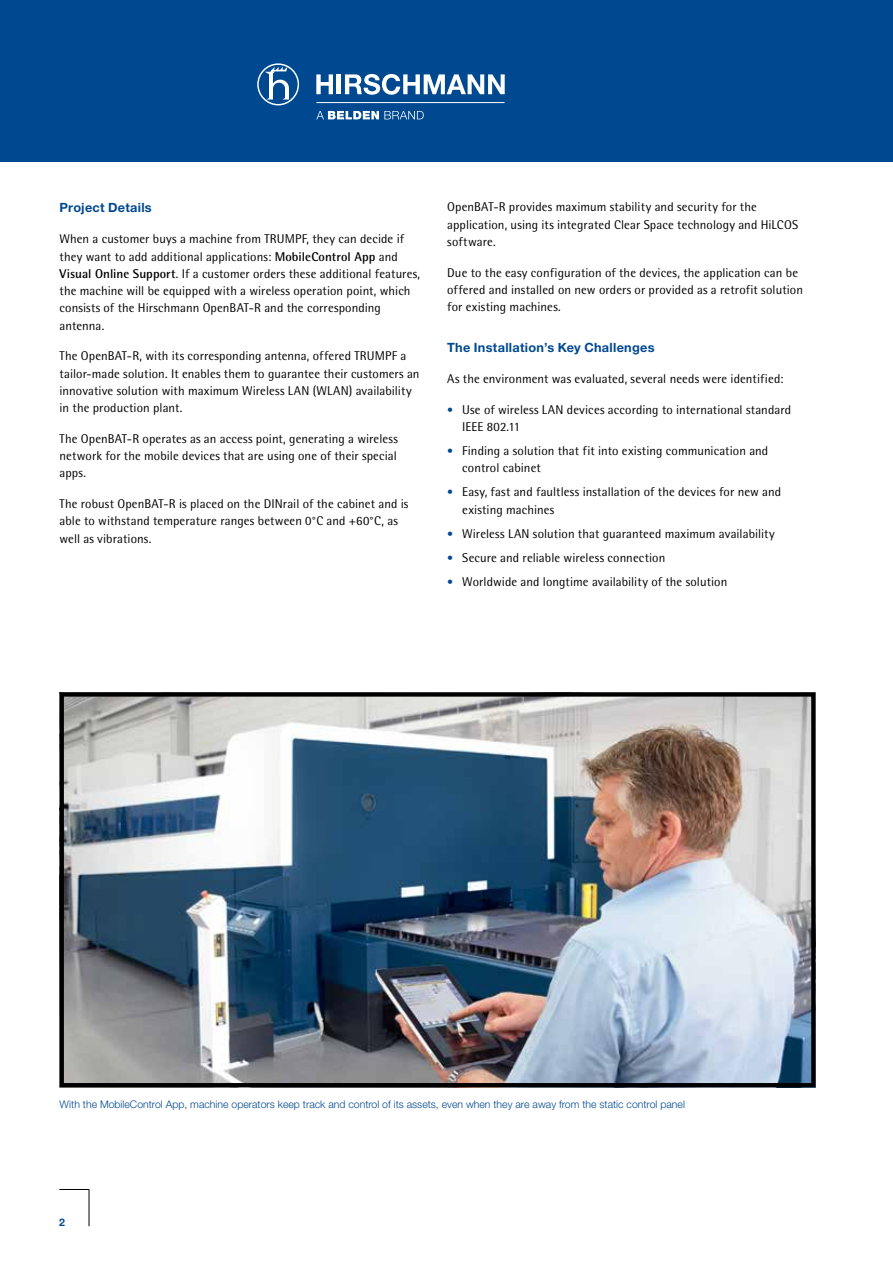
<style>
.page{position:relative;width:893px;height:1263px;background:#fff}
.page>*{position:absolute;margin:0;border:0;box-sizing:border-box;transform-origin:0 0}
.t1{font:12.75px/17.2px "Rotis Semi Sans Std";letter-spacing:.005em;color:#000}
.t2{font:700 12.75px "Helvetica Neue";letter-spacing:.02em;color:#004990}
.t3{font:300 10.5px "Helvetica Neue";color:#004990}
.t4{font:700 10.5px "Helvetica Neue";color:#004990}
.s1{font-weight:700}
.s2{font-family:"Helvetica Neue LT";font-stretch:condensed;font-size:12px;color:#004990}
</style>
<div class="page">
<hr style="left:59px;top:1189px;width:30px;height:1px;background:#000">
<hr style="left:89px;top:1190px;width:1px;height:36px;background:#000">
<div style="left:0;top:0;width:893px;height:162px;background:#004990"></div>
<img style="left:65px;top:697px;width:746px;height:385px">
<div style="left:60px;top:692px;width:756px;height:395px;border:4px solid #000"></div>
<svg style="left:316px;top:111px;width:108px;height:8px"></svg>
<svg style="left:316px;top:74px;width:17px;height:20px"></svg>
<hr style="left:337px;top:74px;width:4px;height:20px;background:#fff">
<svg style="left:257px;top:63px;width:42px;height:42px"></svg>
<svg style="left:345px;top:74px;width:160px;height:21px"></svg>
<hr style="left:316px;top:102px;width:189px;height:1px;background:#fff">
<p class="t2" style="left:60px;top:200px;width:94px">Project Details</p>
<p class="t1" style="left:60px;top:230px;width:362px">When a customer buys a machine from TRUMPF, they can decide if they want to add additional applications: <span class="s1">MobileControl App</span> and <span class="s1">Visual Online Support</span>. If a customer orders these additional features, the machine will be equipped with a wireless operation point, which consists of the Hirschmann OpenBAT-R and the corresponding antenna.</p>
<p class="t1" style="left:60px;top:347px;width:361px">The OpenBAT-R, with its corresponding antenna, offered TRUMPF a tailor-made solution. It enables them to guarantee their customers an innovative solution with maximum Wireless LAN (WLAN) availability in the production plant.</p>
<p class="t1" style="left:60px;top:430px;width:340px;text-align:justify">The OpenBAT-R operates as an access point, generating a wireless network for the mobile devices that are using one of their special apps.</p>
<p class="t1" style="left:60px;top:495px;width:350px">The robust OpenBAT-R is placed on the DINrail of the cabinet and is able to withstand temperature ranges between 0°C and +60°C, as well as vibrations.</p>
<p class="t1" style="left:447px;top:198px;width:352px">OpenBAT-R provides maximum stability and security for the application, using its integrated Clear Space technology and HiLCOS software.</p>
<p class="t1" style="left:447px;top:264px;width:357px">Due to the easy configuration of the devices, the application can be offered and installed on new orders or provided as a retrofit solution for existing machines.</p>
<p class="t2" style="left:447px;top:340px;width:209px">The Installation’s Key Challenges</p>
<p class="t1" style="left:447px;top:370px;width:338px">As the environment was evaluated, several needs were identified:</p>
<p class="t1" style="left:462px;top:401px;width:330px;text-indent:-15px"><span class="s2">•</span> Use of wireless LAN devices according to international standard<br>IEEE 802.11</p>
<p class="t1" style="left:462px;top:442px;width:308px;text-indent:-15px"><span class="s2">•</span> Finding a solution that fit into existing communication and control cabinet</p>
<p class="t1" style="left:462px;top:483px;width:320px;text-indent:-15px"><span class="s2">•</span> Easy, fast and faultless installation of the devices for new and existing machines</p>
<p class="t1" style="left:447px;top:525px;width:329px"><span class="s2">•</span> Wireless LAN solution that guaranteed maximum availability</p>
<p class="t1" style="left:447px;top:549px;width:220px"><span class="s2">•</span> Secure and reliable wireless connection</p>
<p class="t1" style="left:447px;top:573px;width:282px"><span class="s2">•</span> Worldwide and longtime availability of the solution</p>
<p class="t3" style="left:60px;top:1097px;width:627px">With the MobileControl App, machine operators keep track and control of its assets, even when they are away from the static control panel</p>
<p class="t4" style="left:59px;top:1216px;width:7px">2</p>
</div>
